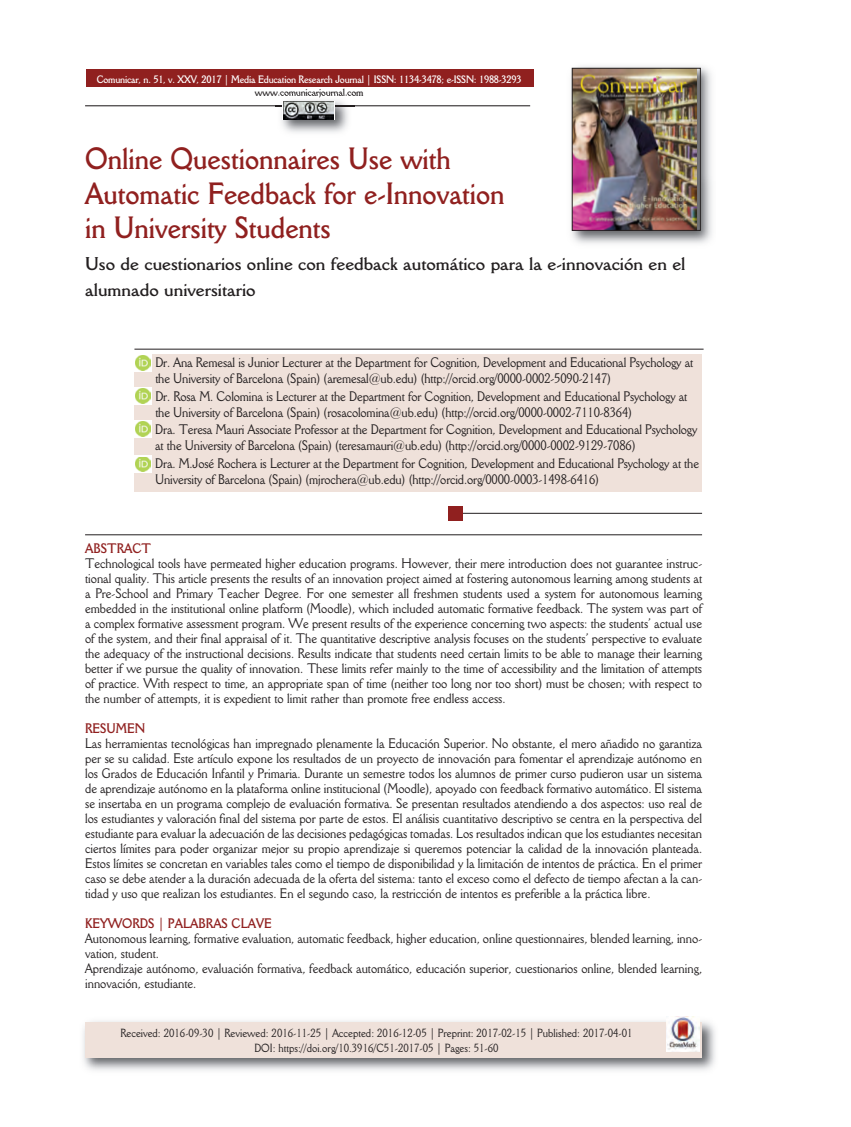
<style>
.page{position:relative;width:851px;height:1127px;background:#fff}
.page>*{position:absolute;margin:0;border:0;box-sizing:border-box;transform-origin:0 0}
.t1{font:700 30px/34.5px "Della Robbia BT";color:#90201f;scale:.9 1}
.t2{font:700 18px/26px "Della Robbia BT";color:#231f20}
.t3{font:13.5px/15px "Della Robbia BT";letter-spacing:-.01em;color:#231f20;scale:.9 1}
.t4{font:700 13.5px "Della Robbia BT";color:#90201f;scale:.9 1}
.t5{font:11.55px/15px "Della Robbia BT";color:#231f20;text-align:center;scale:.9 1}
.t6{font:700 10.5px "Della Robbia BT";letter-spacing:-.02em;color:#fff;scale:.9 1}
.t7{font:700 10.5px "Della Robbia BT";letter-spacing:-.02em;color:#231f20;scale:.9 1}
</style>
<div class="page">
<hr style="left:85px;top:105px;width:445px;height:1px;background:#231f20">
<div style="left:86px;top:70px;width:447px;height:17px;background:#90201f"></div>
<div style="left:134px;top:354px;width:568px;height:138px;background:#efe1da"></div>
<img style="left:83px;top:1021px;width:632px;height:50px">
<div style="left:85px;top:1022px;width:617px;height:35px;background:#efe1da"></div>
<img style="left:571px;top:66px;width:141px;height:178px">
<img style="left:574px;top:70px;width:123px;height:159px">
<div style="left:572px;top:68px;width:128px;height:163px;border:1px solid #231f20"></div>
<hr style="left:134px;top:349px;width:569px;height:1px;background:#231f20">
<hr style="left:85px;top:534px;width:617px;height:1px;background:#231f20">
<hr style="left:460px;top:513px;width:242px;height:1px;background:#231f20">
<img style="left:666px;top:1016px;width:33px;height:35px">
<div style="left:447px;top:506px;width:15px;height:14px;background:#90201f"></div>
<svg style="left:134px;top:354px;width:18px;height:18px"></svg>
<img style="left:136px;top:356px;width:14px;height:14px">
<svg style="left:134px;top:387px;width:18px;height:17px"></svg>
<img style="left:136px;top:388px;width:14px;height:15px">
<img style="left:275px;top:94px;width:80px;height:39px">
<img style="left:275px;top:105px;width:80px;height:1px">
<img style="left:275px;top:94px;width:37px;height:2px">
<svg style="left:282px;top:101px;width:53px;height:19px"></svg>
<img style="left:283px;top:102px;width:50px;height:17px">
<svg style="left:134px;top:420px;width:18px;height:18px"></svg>
<img style="left:136px;top:422px;width:14px;height:14px">
<svg style="left:134px;top:456px;width:18px;height:17px"></svg>
<img style="left:136px;top:457px;width:14px;height:15px">
<p class="t6" style="left:97px;top:73px;width:473px">Comunicar, n. 51, v. XXV, 2017 | Media Education Research Journal | ISSN: 1134-3478; e-ISSN: 1988-3293</p>
<p class="t7" style="left:255px;top:86px;width:122px">www.comunicarjournal.com</p>
<h1 class="t1" style="left:85px;top:142px;width:467px">Online Questionnaires Use with<br>Automatic Feedback for e-Innovation in University Students</h1>
<h2 class="t2" style="left:85px;top:251px;width:602px">Uso de cuestionarios online con feedback automático para la e-innovación en el alumnado universitario</h2>
<p class="t3" style="left:155px;top:355px;width:599px;line-height:15.8px">dr. Ana Remesal is Junior Lecturer at the department for Cognition, development and Educational Psychology at the University of Barcelona (Spain) (aremesal@ub.edu) (http://orcid.org/0000-0002-5090-2147)</p>
<p class="t3" style="left:155px;top:388px;width:592px;line-height:15.8px">dr. Rosa M. Colomina is Lecturer at the department for Cognition, development and Educational Psychology at the University of Barcelona (Spain) (rosacolomina@ub.edu) (http://orcid.org/0000-0002-7110-8364)</p>
<p class="t3" style="left:155px;top:422px;width:603px;line-height:15.8px">dra. Teresa Mauri Associate Professor at the department for Cognition, development and Educational Psychology at the University of Barcelona (Spain) (teresamauri@ub.edu) (http://orcid.org/0000-0002-9129-7086)</p>
<p class="t3" style="left:155px;top:456px;width:605px;line-height:15.8px">dra. M.José Rochera is Lecturer at the department for Cognition, development and Educational Psychology at the<br>University of Barcelona (Spain) (mjrochera@ub.edu) (http://orcid.org/0000-0003-1498-6416)</p>
<p class="t4" style="left:85px;top:540px;width:75px">ABSTRACT</p>
<p class="t3" style="left:85px;top:555px;width:687px;text-align:justify">Technological tools have permeated higher education programs. However, their mere introduction does not guarantee instruc&shy;tional quality. This article presents the results of an innovation project aimed at fostering autonomous learning among students at a Pre-School and Primary Teacher degree. For one semester all freshmen students used a system for autonomous learning embedded in the institutional online platform (Moodle), which included automatic formative feedback. The system was part of a complex formative assessment program. We present results of the experience concerning two aspects: the students’ actual use of the system, and their final appraisal of it. The quantitative descriptive analysis focuses on the students’ perspective to evaluate the adequacy of the instructional decisions. Results indicate that students need certain limits to be able to manage their learning better if we pursue the quality of innovation. These limits refer mainly to the time of accessibility and the limitation of attempts of practice. With respect to time, an appropriate span of time (neither too long nor too short) must be chosen; with respect to the number of attempts, it is expedient to limit rather than promote free endless access.</p>
<p class="t4" style="left:85px;top:720px;width:68px">RESUMEN</p>
<p class="t3" style="left:85px;top:735px;width:687px;text-align:justify">Las herramientas tecnológicas han impregnado plenamente la Educación Superior. no obstante, el mero añadido no garantiza per se su calidad. Este artículo expone los resultados de un proyecto de innovación para fomentar el aprendizaje autónomo en los grados de Educación infantil y Primaria. durante un semestre todos los alumnos de primer curso pudieron usar un sistema de aprendizaje autónomo en la plataforma online institucional (Moodle), apoyado con feedback formativo automático. El sistema se insertaba en un programa complejo de evaluación formativa. Se presentan resultados atendiendo a dos aspectos: uso real de los estudiantes y valoración final del sistema por parte de estos. El análisis cuantitativo descriptivo se centra en la perspectiva del estudiante para evaluar la adecuación de las decisiones pedagógicas tomadas. Los resultados indican que los estudiantes necesitan ciertos límites para poder organizar mejor su propio aprendizaje si queremos potenciar la calidad de la innovación planteada.<br>Estos límites se concretan en variables tales como el tiempo de disponibilidad y la limitación de intentos de práctica. En el primer caso se debe atender a la duración adecuada de la oferta del sistema: tanto el exceso como el defecto de tiempo afectan a la can&shy;tidad y uso que realizan los estudiantes. En el segundo caso, la restricción de intentos es preferible a la práctica libre.</p>
<p class="t4" style="left:85px;top:915px;width:209px">KEYWORDS | PALABRAS CLAVE</p>
<p class="t3" style="left:85px;top:930px;width:687px">Autonomous learning, formative evaluation, automatic feedback, higher education, online questionnaires, blended learning, inno&shy;vation, student.<br>Aprendizaje autónomo, evaluación formativa, feedback automático, educación superior, cuestionarios online, blended learning, innovación, estudiante.</p>
<p class="t5" style="left:120px;top:1025px;width:570px">Received: 2016-09-30 | Reviewed: 2016-11-25 | Accepted: 2016-12-05 | Preprint: 2017-02-15 | Published: 2017-04-01 doi: https://doi.org/10.3916/C51-2017-05 | Pages: 51-60</p>
</div>
